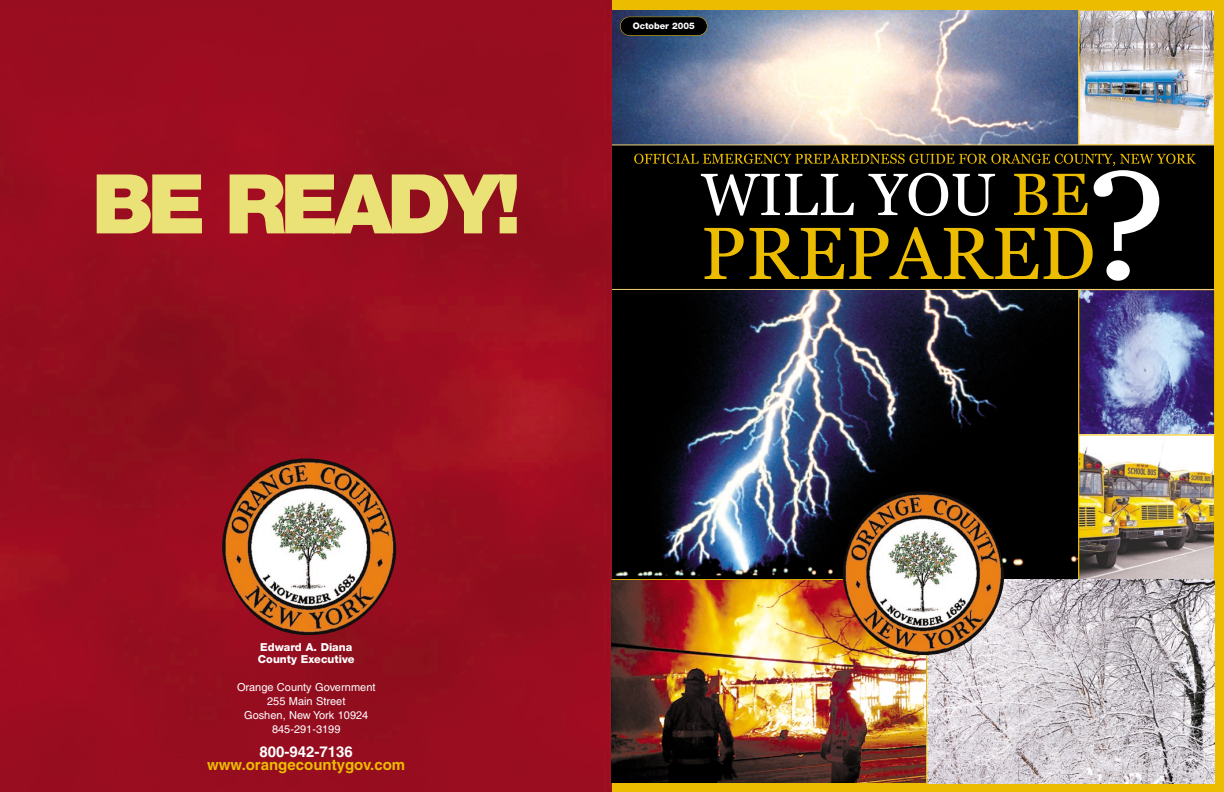
<style>
.page{position:relative;width:1224px;height:792px;background:#fff}
.page>*{position:absolute;margin:0;border:0;box-sizing:border-box;transform-origin:0 0}
.t1{font:900 82.5px "Helvetica Neue";letter-spacing:-.065em;color:#eae276}
.t2{font:700 15px "Helvetica";color:#ebbc00}
.t3{font:700 15px "Helvetica";color:#fff}
.t4{font:11px/14px "Helvetica";color:#fff;text-align:center}
.t5{font:800 11px/12px "Helvetica Neue";color:#fff}
.t6{font:800 9px "Helvetica Neue";color:#fff}
</style>
<div class="page">
<div style="left:612px;top:0;width:612px;height:792px;background:#ebbc00"></div>
<img style="left:0;top:0;width:612px;height:792px">
<img style="left:612px;top:10px;width:466px;height:569px">
<img style="left:1080px;top:12px;width:133px;height:131px">
<div style="left:1078px;top:10px;width:137px;height:135px;border:1px solid #ebbc00"></div>
<img style="left:1080px;top:291px;width:133px;height:142px">
<div style="left:1078px;top:289px;width:137px;height:146px;border:1px solid #ebbc00"></div>
<img style="left:1080px;top:437px;width:133px;height:141px">
<div style="left:1078px;top:435px;width:137px;height:145px;border:1px solid #ebbc00"></div>
<hr style="left:612px;top:579px;width:612px;height:1px;background:#ebbc00">
<hr style="left:1078px;top:0;width:1px;height:580px;background:#ebbc00">
<div style="left:612px;top:145px;width:602px;height:144px;background:#000"></div>
<hr style="left:612px;top:144px;width:602px;height:1px;background:#f3d173">
<hr style="left:612px;top:289px;width:602px;height:1px;background:#f3d173">
<img style="left:612px;top:580px;width:314px;height:203px">
<svg style="left:927px;top:580px;width:288px;height:204px;background:#c7c2c7"></svg>
<div style="left:620px;top:17px;width:87px;height:19px;background:#000;border-radius:9px"></div>
<div style="left:620px;top:17px;width:87px;height:19px;border:1px solid #ebbc00;border-radius:10px"></div>
<svg style="left:634px;top:154px;width:562px;height:127px"></svg>
<img style="left:841px;top:491px;width:165px;height:165px">
<img style="left:220px;top:458px;width:178px;height:178px">
<h1 class="t1" style="left:92px;top:174px;width:431px">BE READY!</h1>
<p class="t6" style="left:633px;top:22px;width:64px">October 2005</p>
<p class="t5" style="left:258px;top:642px;width:98px">Edward A. Diana<br>County Executive</p>
<p class="t4" style="left:237px;top:681px;width:140px">Orange County Government<br>255 Main Street<br>Goshen, New York 10924<br>845-291-3199</p>
<h2 class="t3" style="left:260px;top:746px;width:95px">800-942-7136</h2>
<h2 class="t2" style="left:207px;top:759px;width:200px">www.orangecountygov.com</h2>
</div>
